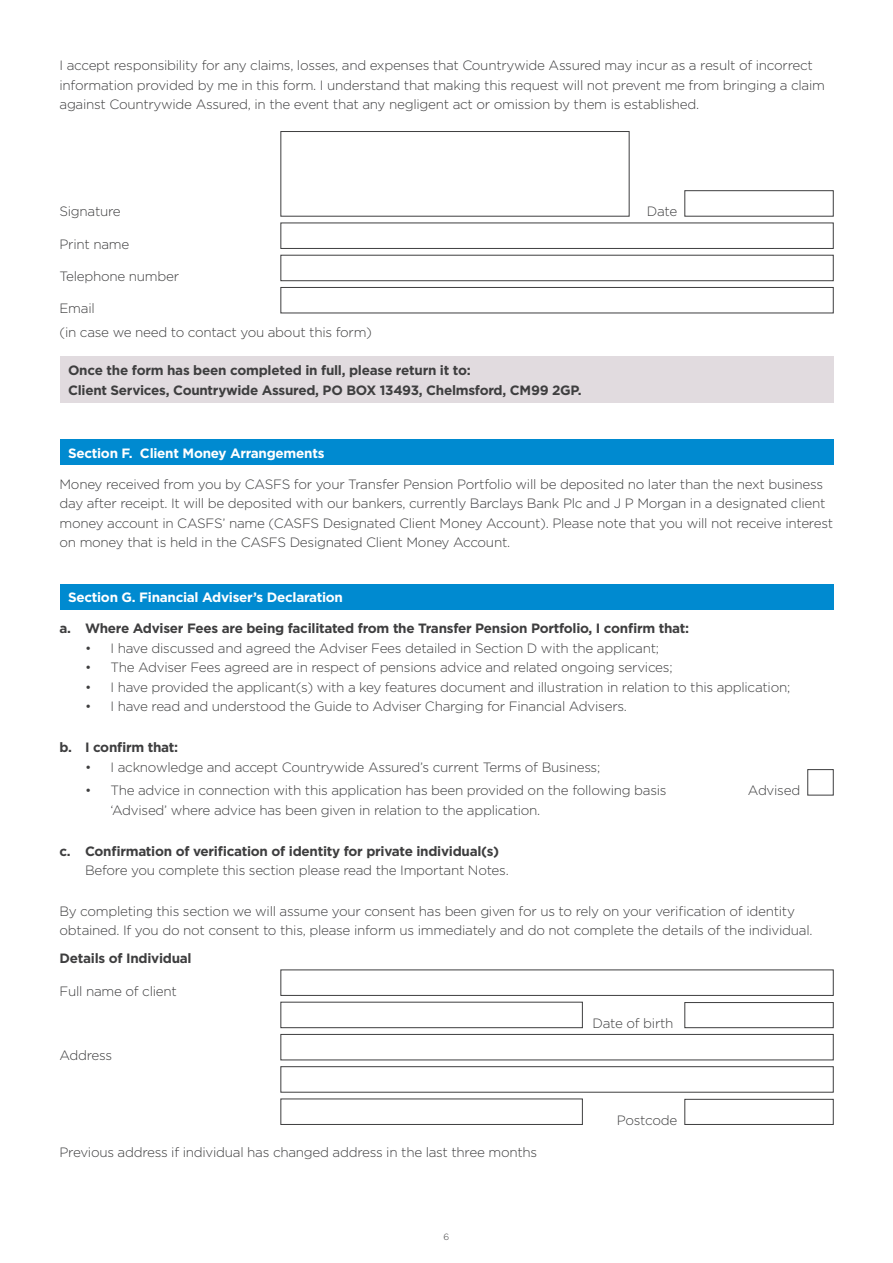
<style>
.page{position:relative;width:893px;height:1263px;background:#fff}
.page>*{position:absolute;margin:0;border:0;box-sizing:border-box;transform-origin:0 0}
.t1{font:300 13.5px/19.5px "Gotham";letter-spacing:-.02em;color:#3e3e3f}
.t2{font:700 13.5px/19.5px "Gotham";letter-spacing:-.02em;color:#3e3e3f}
.t3{font:700 13.5px "Gotham";letter-spacing:-.02em;color:#fff}
.t4{font:300 9px "Gotham";color:#3e3e3f}
</style>
<div class="page">
<div style="left:281px;top:131px;width:348px;height:85px;background:#fff;border:1px solid #3e3e3f"></div>
<div style="left:685px;top:190px;width:148px;height:26px;background:#fff;border:1px solid #3e3e3f"></div>
<div style="left:281px;top:223px;width:552px;height:26px;background:#fff;border:1px solid #3e3e3f"></div>
<div style="left:281px;top:255px;width:552px;height:26px;background:#fff;border:1px solid #3e3e3f"></div>
<div style="left:281px;top:287px;width:552px;height:26px;background:#fff;border:1px solid #3e3e3f"></div>
<div style="left:60px;top:356px;width:773px;height:47px;background:#e1dbdf"></div>
<div style="left:60px;top:440px;width:773px;height:25px;background:#008ad0"></div>
<div style="left:60px;top:584px;width:773px;height:25px;background:#008ad0"></div>
<div style="left:807px;top:769px;width:26px;height:26px;background:#fff;border:1px solid #3e3e3f"></div>
<div style="left:281px;top:1002px;width:302px;height:26px;background:#fff;border:1px solid #3e3e3f"></div>
<div style="left:685px;top:1002px;width:148px;height:26px;background:#fff;border:1px solid #3e3e3f"></div>
<div style="left:281px;top:1034px;width:552px;height:26px;background:#fff;border:1px solid #3e3e3f"></div>
<div style="left:281px;top:1066px;width:552px;height:26px;background:#fff;border:1px solid #3e3e3f"></div>
<div style="left:281px;top:1099px;width:302px;height:26px;background:#fff;border:1px solid #3e3e3f"></div>
<div style="left:685px;top:1099px;width:148px;height:26px;background:#fff;border:1px solid #3e3e3f"></div>
<p class="t1" style="left:60px;top:55px;width:767px">I accept responsibility for any claims, losses, and expenses that Countrywide Assured may incur as a result of incorrect information provided by me in this form. I understand that making this request will not prevent me from bringing a claim against Countrywide Assured, in the event that any negligent act or omission by them is established.</p>
<p class="t1" style="left:60px;top:201px;width:63px">Signature</p>
<p class="t1" style="left:647px;top:201px;width:32px">Date</p>
<p class="t1" style="left:60px;top:234px;width:71px">Print name</p>
<p class="t1" style="left:60px;top:266px;width:121px">Telephone number</p>
<p class="t1" style="left:60px;top:296px;width:314px;line-height:23.7px">Email<br>(in case we need to contact you about this form)</p>
<p class="t2" style="left:68px;top:361px;width:515px">Once the form has been completed in full, please return it to:<br>Client Services, Countrywide Assured, PO BOX 13493, Chelmsford, CM99 2GP.</p>
<p class="t3" style="left:68px;top:444px;width:258px">Section F. Client Money Arrangements</p>
<p class="t1" style="left:60px;top:474px;width:775px">Money received from you by CASFS for your Transfer Pension Portfolio will be deposited no later than the next business day after receipt. It will be deposited with our bankers, currently Barclays Bank Plc and J P Morgan in a designated client money account in CASFS’ name (CASFS Designated Client Money Account). Please note that you will not receive interest on money that is held in the CASFS Designated Client Money Account.</p>
<p class="t3" style="left:68px;top:588px;width:276px">Section G. Financial Adviser’s Declaration</p>
<p class="t2" style="left:60px;top:619px;width:631px">a. Where Adviser Fees are being facilitated from the Transfer Pension Portfolio, I confirm that:</p>
<p class="t1" style="left:85px;top:638px;width:576px">• I have discussed and agreed the Adviser Fees detailed in Section D with the applicant;</p>
<p class="t1" style="left:85px;top:657px;width:589px">• The Adviser Fees agreed are in respect of pensions advice and related ongoing services;</p>
<p class="t1" style="left:85px;top:677px;width:707px">• I have provided the applicant(s) with a key features document and illustration in relation to this application;</p>
<p class="t1" style="left:85px;top:696px;width:543px">• I have read and understood the Guide to Adviser Charging for Financial Advisers.</p>
<p class="t2" style="left:60px;top:737px;width:120px">b. I confirm that:</p>
<p class="t1" style="left:85px;top:757px;width:517px">• I acknowledge and accept Countrywide Assured’s current Terms of Business;</p>
<p class="t1" style="left:85px;top:780px;width:583px">• The advice in connection with this application has been provided on the following basis</p>
<p class="t1" style="left:748px;top:780px;width:54px">Advised</p>
<p class="t1" style="left:111px;top:800px;width:431px">‘Advised’ where advice has been given in relation to the application.</p>
<p class="t2" style="left:60px;top:841px;width:441px">c. Confirmation of verification of identity for private individual(s)</p>
<p class="t1" style="left:85px;top:860px;width:425px">Before you complete this section please read the Important Notes.</p>
<p class="t1" style="left:60px;top:901px;width:754px">By completing this section we will assume your consent has been given for us to rely on your verification of identity obtained. If you do not consent to this, please inform us immediately and do not complete the details of the individual.</p>
<p class="t2" style="left:60px;top:949px;width:134px">Details of Individual</p>
<p class="t1" style="left:60px;top:981px;width:119px">Full name of client</p>
<p class="t1" style="left:592px;top:1013px;width:83px">Date of birth</p>
<p class="t1" style="left:60px;top:1045px;width:54px">Address</p>
<p class="t1" style="left:60px;top:1142px;width:479px">Previous address if individual has changed address in the last three months</p>
<p class="t4" style="left:444px;top:1231px;width:7px">6</p>
<p class="t1" style="left:617px;top:1110px;width:62px">Postcode</p>
</div>
